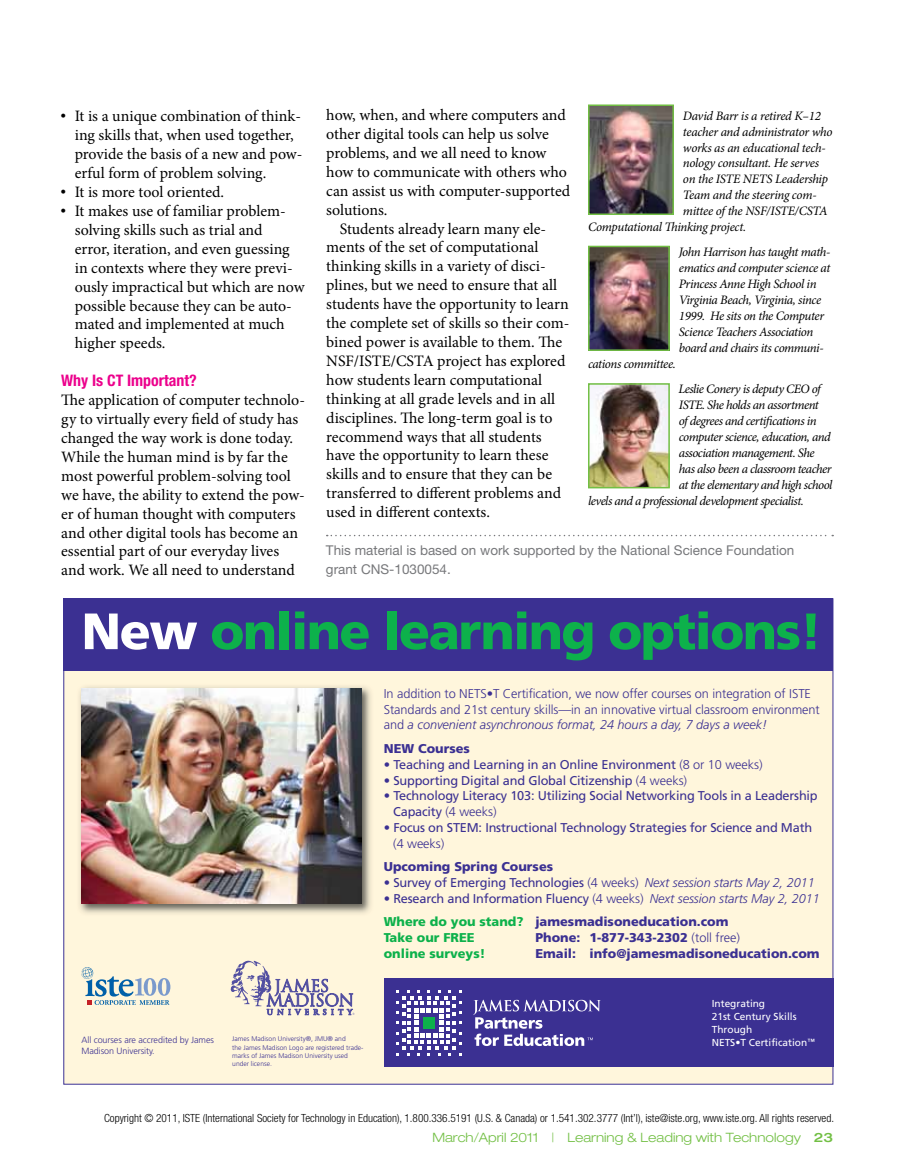
<style>
.page{position:relative;width:905px;height:1175px;background:#fff}
.page>*{position:absolute;margin:0;border:0;box-sizing:border-box;transform-origin:0 0}
.t1{font:900 51px "Frutiger";letter-spacing:-.03em;color:#0db14b}
.t2{font:15.9px/18.9px "Minion Pro";letter-spacing:-.005em;color:#000}
.t3{font:700 condensed 15.9px "Helvetica Neue LT Std";color:#ec008c}
.t4{font:13.5px/18.9px "Helvetica Neue LT Std";color:#77787b}
.t5{font:italic 12.9px/15.9px "Minion Pro";letter-spacing:-.035em;color:#000}
.t6{font:300 expanded 12.9px "Helvetica Neue LT Std";color:#72bf44}
.t7{font:12.75px/15.8px "Frutiger";letter-spacing:-.015em;color:#3b3092}
.t8{font:300 12.75px/15.8px "Frutiger";letter-spacing:-.005em;color:#3b3092}
.t9{font:900 12.75px "Frutiger";color:#3b3092}
.t10{font:900 12.75px "Frutiger";color:#0db14b}
.t11{font:300 condensed 11.25px "Helvetica Neue LT Std";color:#000}
.t12{font:10.2px/12.9px "Frutiger";color:#fff}
.t13{font:300 9px/11.2px "Frutiger";letter-spacing:-.005em;color:#3b3092}
.t14{font:300 6.75px/8.2px "Frutiger";color:#3b3092}
.s1{font-family:"Universal Std Newswith Comm Pi"}
.s2{color:#fff}
.s3{font-style:italic}
.s4{font-weight:300}
.s5{font-weight:300;font-style:italic}
.s6{font-weight:900;color:#0db14b}
.s7{font-weight:900}
.s8{font-weight:500}
</style>
<div class="page">
<div style="left:64px;top:599px;width:768px;height:484px;background:#fff6dc"></div>
<div style="left:384px;top:978px;width:449px;height:89px;background:#3b3092"></div>
<img style="left:79px;top:686px;width:292px;height:228px">
<img style="left:81px;top:688px;width:280px;height:215px">
<svg style="left:396px;top:990px;width:65px;height:65px"></svg>
<svg style="left:473px;top:999px;width:127px;height:47px"></svg>
<div style="left:63px;top:598px;width:770px;height:72px;background:#3b3092"></div>
<svg style="left:81px;top:967px;width:89px;height:37px"></svg>
<img style="left:591px;top:107px;width:80px;height:105px">
<div style="left:588px;top:104px;width:86px;height:111px;border:2px solid #72bf44"></div>
<img style="left:591px;top:249px;width:75px;height:99px">
<div style="left:588px;top:246px;width:81px;height:105px;border:2px solid #72bf44"></div>
<img style="left:591px;top:386px;width:75px;height:99px">
<div style="left:588px;top:383px;width:81px;height:105px;border:2px solid #72bf44"></div>
<svg style="left:327px;top:535px;width:506px;height:1px"></svg>
<svg style="left:231px;top:960px;width:123px;height:55px"></svg>
<p class="t2" style="left:75px;top:107px;width:229px;text-indent:-13px"><span class="s1">•</span> It is a unique combination of think&shy;ing skills that, when used together, provide the basis of a new and pow&shy;erful form of problem solving.</p>
<p class="t2" style="left:61px;top:183px;width:164px"><span class="s1">•</span> It is more tool oriented.</p>
<p class="t2" style="left:75px;top:201px;width:231px;text-indent:-13px"><span class="s1">•</span> It makes use of familiar problem&shy;solving skills such as trial and<br>error, iteration, and even guessing in contexts where they were previ&shy;ously impractical but which are now possible because they can be auto&shy;mated and implemented at much higher speeds.</p>
<p class="t3" style="left:61px;top:371px;width:137px">Why Is CT Important?</p>
<p class="t2" style="left:61px;top:390px;width:245px">The application of computer technolo&shy;gy to virtually every field of study has changed the way work is done today.<br>While the human mind is by far the most powerful problem-solving tool we have, the ability to extend the pow&shy;er of human thought with computers and other digital tools has become an essential part of our everyday lives and work. We all need to understand</p>
<p class="t2" style="left:326px;top:106px;width:241px">how, when, and where computers and</p>
<p class="t2" style="left:326px;top:124px;width:224px">other digital tools can help us solve</p>
<p class="t2" style="left:326px;top:143px;width:222px">problems, and we all need to know</p>
<p class="t2" style="left:326px;top:162px;width:242px">how to communicate with others who</p>
<p class="t2" style="left:326px;top:181px;width:245px">can assist us with computer-supported</p>
<p class="t2" style="left:326px;top:200px;width:63px">solutions.</p>
<p class="t2" style="left:340px;top:219px;width:208px">Students already learn many ele-</p>
<p class="t2" style="left:326px;top:238px;width:214px">ments of the set of computational</p>
<p class="t2" style="left:326px;top:257px;width:221px">thinking skills in a variety of disci-</p>
<p class="t2" style="left:326px;top:276px;width:232px">plines, but we need to ensure that all</p>
<p class="t2" style="left:326px;top:295px;width:244px">students have the opportunity to learn</p>
<p class="t2" style="left:326px;top:314px;width:245px">the complete set of skills so their com-</p>
<p class="t2" style="left:326px;top:332px;width:237px">bined power is available to them. The</p>
<p class="t2" style="left:326px;top:351px;width:241px">NSF/ISTE/CSTA project has explored</p>
<p class="t2" style="left:326px;top:370px;width:217px">how students learn computational</p>
<p class="t2" style="left:326px;top:389px;width:230px">thinking at all grade levels and in all</p>
<p class="t2" style="left:326px;top:408px;width:228px">disciplines. The long-term goal is to</p>
<p class="t2" style="left:326px;top:427px;width:217px">recommend ways that all students</p>
<p class="t2" style="left:326px;top:446px;width:224px">have the opportunity to learn these</p>
<p class="t2" style="left:326px;top:465px;width:227px">skills and to ensure that they can be</p>
<p class="t2" style="left:326px;top:484px;width:236px">transferred to different problems and</p>
<p class="t2" style="left:326px;top:503px;width:165px">used in different contexts.</p>
<p class="t5" style="left:682px;top:108px;width:140px">David Barr is a retired K–12</p>
<p class="t5" style="left:683px;top:124px;width:151px">teacher and administrator who</p>
<p class="t5" style="left:683px;top:139px;width:144px">works as an educational tech-</p>
<p class="t5" style="left:683px;top:155px;width:138px">nology consultant. He serves</p>
<p class="t5" style="left:683px;top:171px;width:147px">on the ISTE NETS Leadership</p>
<p class="t5" style="left:683px;top:187px;width:135px">Team and the steering com-</p>
<p class="t5" style="left:683px;top:203px;width:146px">mittee of the NSF/ISTE/CSTA</p>
<p class="t5" style="left:588px;top:219px;width:160px">Computational Thinking project.</p>
<p class="t5" style="left:678px;top:244px;width:153px">John Harrison has taught math&shy;ematics and computer science at<br>Princess Anne High School in<br>Virginia Beach, Virginia, since<br>1999. He sits on the Computer<br>Science Teachers Association board and chairs its communi-</p>
<p class="t5" style="left:588px;top:356px;width:89px">cations committee.</p>
<p class="t5" style="left:678px;top:381px;width:144px">Leslie Conery is deputy CEO of</p>
<p class="t5" style="left:678px;top:397px;width:141px">ISTE. She holds an assortment</p>
<p class="t5" style="left:678px;top:413px;width:139px">of degrees and certifications in</p>
<p class="t5" style="left:678px;top:429px;width:153px">computer science, education, and</p>
<p class="t5" style="left:678px;top:445px;width:137px">association management. She</p>
<p class="t5" style="left:678px;top:460px;width:154px">has also been a classroom teacher</p>
<p class="t5" style="left:678px;top:476px;width:155px">at the elementary and high school</p>
<p class="t5" style="left:588px;top:492px;width:217px">levels and a professional development specialist.</p>
<p class="t4" style="left:326px;top:540px;width:470px">This material is based on work supported by the National Science Foundation grant CNS-1030054.</p>
<h1 class="t1" style="left:81px;top:600px;width:742px"><span class="s2">New</span> online learning options!</h1>
<p class="t13" style="left:81px;top:1033px;width:134px">All courses are accredited by James<br>Madison University.</p>
<p class="t14" style="left:232px;top:1034px;width:133px">James Madison University®, JMU® and<br>the James Madison Logo are registered trade&shy;marks of James Madison University used under license.</p>
<p class="t8" style="left:384px;top:685px;width:437px">In addition to NETS•T Certification, we now offer courses on integration of ISTE<br>Standards and 21st century skills—in an innovative virtual classroom environment and <span class="s3">a convenient asynchronous format, 24 hours a day, 7 days a week!</span></p>
<p class="t9" style="left:384px;top:741px;width:88px">NEW Courses</p>
<p class="t7" style="left:384px;top:756px;width:380px">• Teaching and Learning in an Online Environment <span class="s4">(8 or 10 weeks)</span></p>
<p class="t7" style="left:384px;top:772px;width:305px">• Supporting Digital and Global Citizenship <span class="s4">(4 weeks)</span></p>
<p class="t7" style="left:393px;top:788px;width:426px;text-indent:-9px">• Technology Literacy 103: Utilizing Social Networking Tools in a Leadership<br>Capacity <span class="s4">(4 weeks)</span></p>
<p class="t7" style="left:384px;top:819px;width:430px">• Focus on STEM: Instructional Technology Strategies for Science and Math</p>
<p class="t8" style="left:393px;top:835px;width:53px">(4 weeks)</p>
<p class="t9" style="left:384px;top:859px;width:171px">Upcoming Spring Courses</p>
<p class="t7" style="left:384px;top:874px;width:432px">• Survey of Emerging Technologies <span class="s4">(4 weeks)</span> <span class="s5">Next session starts May 2, 2011</span></p>
<p class="t7" style="left:384px;top:886px;width:437px;line-height:23.7px">• Research and Information Fluency <span class="s4">(4 weeks)</span> <span class="s5">Next session starts May 2, 2011<br></span><span class="s6">Where do you stand?</span> <span class="s7">jamesmadisoneducation.com</span></p>
<p class="t10" style="left:384px;top:930px;width:92px">Take our FREE</p>
<p class="t9" style="left:535px;top:930px;width:206px">Phone: 1-877-343-2302 <span class="s4">(toll free)</span></p>
<p class="t10" style="left:384px;top:945px;width:103px">online surveys!</p>
<p class="t9" style="left:535px;top:945px;width:286px">Email: info@jamesmadisoneducation.com</p>
<p class="t12" style="left:711px;top:997px;width:104px">Integrating<br>21st Century Skills<br>Through<br>NETS•T Certification<sup>™</sup></p>
<p class="t11" style="left:104px;top:1111px;width:731px">Copyright © 2011, ISTE (International Society for Technology in Education), 1.800.336.5191 (U.S. &amp; Canada) or 1.541.302.3777 (Int’l), iste@iste.org, www.iste.org. All rights reserved.</p>
<p class="t6" style="left:432px;top:1129px;width:402px">March/April 2011 | Learning &amp; Leading with Technology <span class="s8">23</span></p>
</div>
